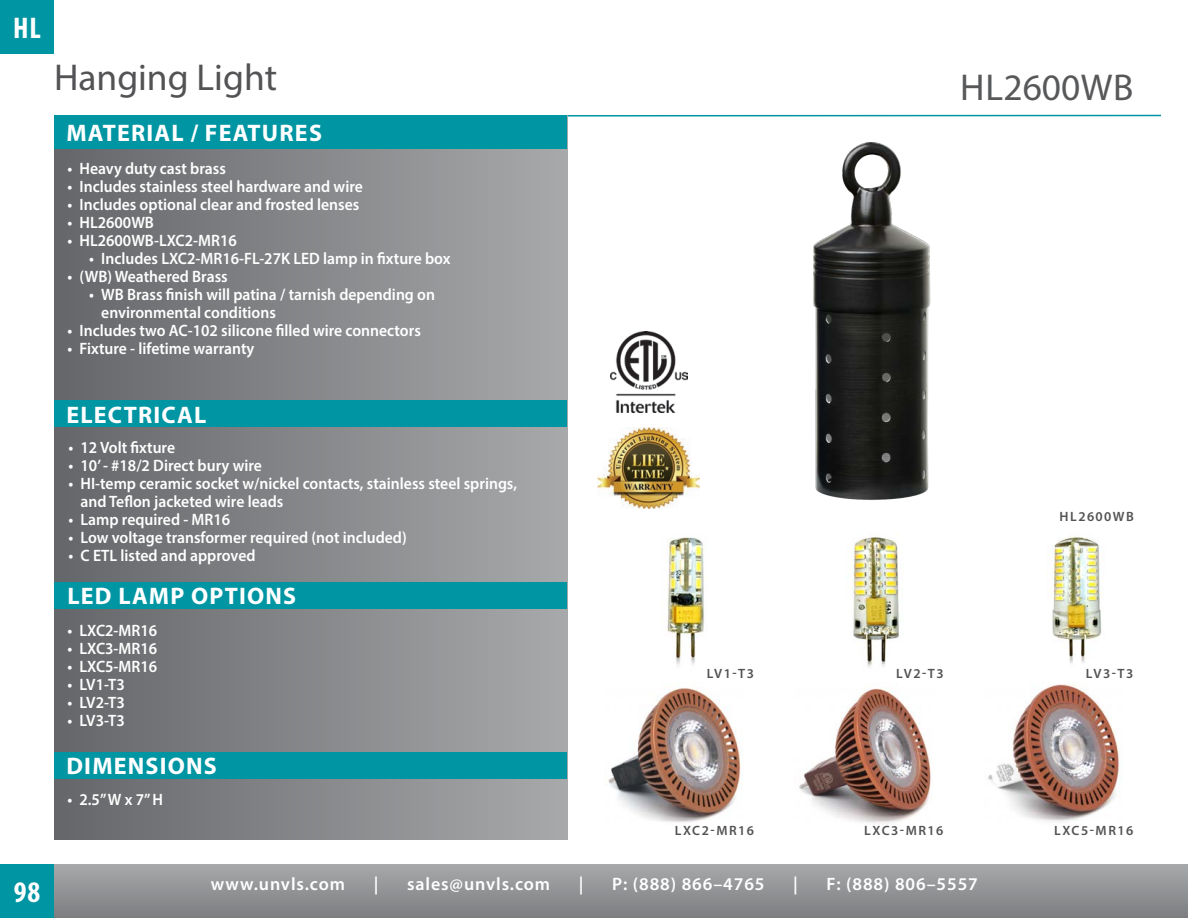
<style>
.page{position:relative;width:1188px;height:918px;background:#fff}
.page>*{position:absolute;margin:0;border:0;box-sizing:border-box;transform-origin:0 0}
.Product_Type{font:37.5px "Myriad Pro";color:#535355}
.Product_number_large{font:37.5px "Myriad Pro";letter-spacing:.01em;color:#57585a}
.Corners{font:700 condensed 30px "Myriad Pro";color:#fff}
.CAPS_header{font:700 24px "Myriad Pro";letter-spacing:.05em;color:#fff}
.t1{font:600 18px "Myriad Pro";letter-spacing:.05em;color:#fff}
.t2{font:600 16.5px/18px "Myriad Pro";color:#fff;scale:.95 1}
.product_code{font:600 13.5px "Myriad Pro";letter-spacing:.11em;color:#535355}
</style>
<div class="page">
<div style="left:0;top:864px;width:1188px;height:54px;background:linear-gradient(to bottom,#a7a9ab,#7d7e81)"></div>
<svg style="left:567px;top:114px;width:594px;height:4px"></svg>
<div style="left:54px;top:115px;width:513px;height:725px;background:linear-gradient(to right,#656669,#a7a9ab)"></div>
<div style="left:54px;top:752px;width:513px;height:27px;background:#0095a2"></div>
<div style="left:54px;top:582px;width:513px;height:27px;background:#0095a2"></div>
<div style="left:54px;top:115px;width:513px;height:34px;background:#0095a2"></div>
<div style="left:54px;top:400px;width:513px;height:27px;background:#0095a2"></div>
<img style="left:610px;top:332px;width:72px;height:81px">
<img style="left:598px;top:427px;width:84px;height:81px">
<img style="left:851px;top:537px;width:49px;height:130px">
<img style="left:661px;top:537px;width:45px;height:129px">
<img style="left:1048px;top:537px;width:56px;height:127px">
<img style="left:608px;top:687px;width:133px;height:135px">
<img style="left:988px;top:682px;width:131px;height:140px">
<img style="left:799px;top:688px;width:132px;height:136px">
<img style="left:682px;top:142px;width:249px;height:358px">
<div style="left:0;top:0;width:54px;height:54px;background:#0095a2"></div>
<div style="left:0;top:864px;width:54px;height:54px;background:#0095a2"></div>
<p class="Corners" style="left:13px;top:10px;width:29px">HL</p>
<p class="Product_Type" style="left:54px;top:54px;width:225px">Hanging Light</p>
<p class="CAPS_header" style="left:66px;top:117px;width:257px">MATERIAL / FEATURES</p>
<p class="t2" style="left:68px;top:159px;width:168px">• Heavy duty cast brass</p>
<p class="t2" style="left:68px;top:177px;width:312px">• Includes stainless steel hardware and wire</p>
<p class="t2" style="left:68px;top:195px;width:309px">• Includes optional clear and frosted lenses</p>
<p class="t2" style="left:68px;top:213px;width:93px">• HL2600WB</p>
<p class="t2" style="left:68px;top:231px;width:180px">• HL2600WB-LXC2-MR16</p>
<p class="t2" style="left:89px;top:249px;width:382px">• Includes LXC2-MR16-FL-27K LED lamp in fixture box</p>
<p class="t2" style="left:68px;top:267px;width:170px">• (WB) Weathered Brass</p>
<p class="t2" style="left:101px;top:285px;width:353px;text-indent:-12px">• WB Brass finish will patina / tarnish depending on environmental conditions</p>
<p class="t2" style="left:68px;top:321px;width:374px">• Includes two AC-102 silicone filled wire connectors</p>
<p class="t2" style="left:68px;top:339px;width:198px">• Fixture - lifetime warranty</p>
<p class="Product_number_large" style="left:960px;top:65px;width:175px">HL2600WB</p>
<p class="Corners" style="left:14px;top:874px;width:28px">98</p>
<p class="CAPS_header" style="left:66px;top:399px;width:142px">ELECTRICAL</p>
<p class="t2" style="left:69px;top:438px;width:114px">• 12 Volt fixture</p>
<p class="t2" style="left:69px;top:456px;width:205px">• 10’ - #18/2 Direct bury wire</p>
<p class="t2" style="left:81px;top:474px;width:461px;text-indent:-12px">• HI-temp ceramic socket w/nickel contacts, stainless steel springs, and Teflon jacketed wire leads</p>
<p class="t2" style="left:69px;top:510px;width:172px">• Lamp required - MR16</p>
<p class="t2" style="left:69px;top:528px;width:358px">• Low voltage transformer required (not included)</p>
<p class="t2" style="left:69px;top:546px;width:198px">• C ETL listed and approved</p>
<p class="CAPS_header" style="left:67px;top:580px;width:230px">LED LAMP OPTIONS</p>
<p class="t2" style="left:68px;top:621px;width:96px">• LXC2-MR16</p>
<p class="t2" style="left:68px;top:639px;width:96px">• LXC3-MR16</p>
<p class="t2" style="left:68px;top:657px;width:96px">• LXC5-MR16</p>
<p class="t2" style="left:68px;top:675px;width:62px">• LV1-T3</p>
<p class="t2" style="left:68px;top:693px;width:62px">• LV2-T3</p>
<p class="t2" style="left:68px;top:711px;width:62px">• LV3-T3</p>
<p class="CAPS_header" style="left:66px;top:751px;width:152px">DIMENSIONS</p>
<p class="t2" style="left:68px;top:790px;width:102px">• 2.5” W x 7” H</p>
<p class="product_code" style="left:1060px;top:508px;width:76px">HL2600WB</p>
<p class="product_code" style="left:707px;top:665px;width:49px">LV1-T3</p>
<p class="product_code" style="left:896px;top:665px;width:49px">LV2-T3</p>
<p class="product_code" style="left:1086px;top:665px;width:49px">LV3-T3</p>
<p class="product_code" style="left:675px;top:822px;width:81px">LXC2-MR16</p>
<p class="product_code" style="left:864px;top:822px;width:81px">LXC3-MR16</p>
<p class="product_code" style="left:1054px;top:822px;width:81px">LXC5-MR16</p>
<p class="t1" style="left:211px;top:873px;width:136px">www.unvls.com</p>
<p class="t1" style="left:374px;top:873px;width:6px">|</p>
<p class="t1" style="left:407px;top:873px;width:145px">sales@unvls.com</p>
<p class="t1" style="left:579px;top:873px;width:6px">|</p>
<p class="t1" style="left:612px;top:873px;width:154px">P: (888) 866–4765</p>
<p class="t1" style="left:793px;top:873px;width:6px">|</p>
<p class="t1" style="left:827px;top:873px;width:153px">F: (888) 806–5557</p>
</div>
